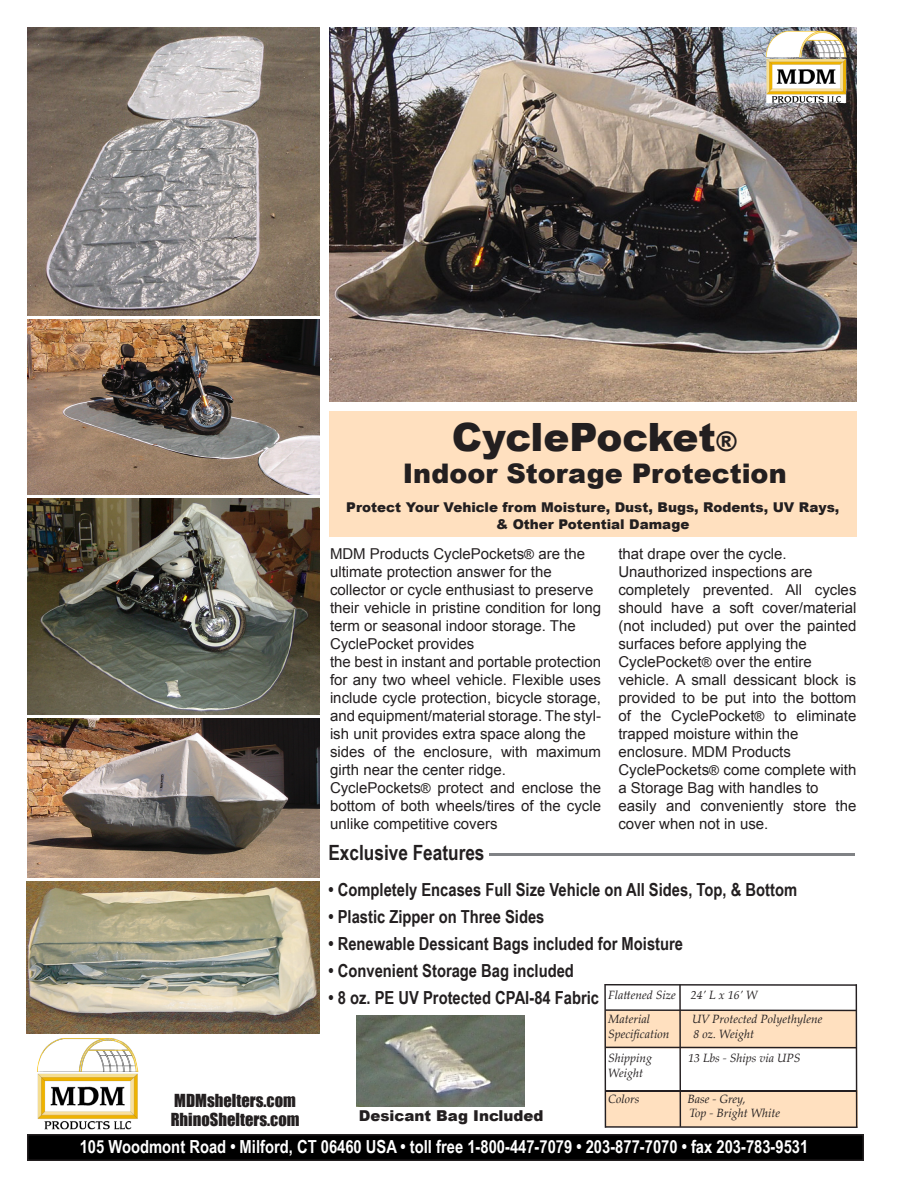
<style>
.page{position:relative;width:918px;height:1188px;background:#fff}
.page>*{position:absolute;margin:0;border:0;box-sizing:border-box;transform-origin:0 0}
.t1{font:900 39px "Arial";letter-spacing:-.01em;color:#231f20}
.t2{font:900 27px "Arial";color:#231f20}
.t3{font:700 21px "Arial Narrow";color:#231f20}
.t4{font:700 18px "Arial Narrow";color:#231f20}
.t5{font:700 18px "Arial Narrow";color:#fff}
.t6{font:16.5px "Impact";color:#231f20}
.t7{font:15px/18px "Arial";color:#231f20}
.t8{font:900 15px "Arial";color:#231f20}
.t9{font:900 13.5px "Arial";color:#231f20}
.t10{font:italic 12px "Palatino Linotype";color:#231f20}
.s1{font-size:27px}
.s2{font-size:13.5px}
</style>
<div class="page">
<div style="left:329px;top:411px;width:527px;height:126px;background:#ffe0bf"></div>
<div style="left:605px;top:1010px;width:252px;height:38px;background:#ffe0bf"></div>
<div style="left:605px;top:1090px;width:253px;height:37px;background:#ffe0bf"></div>
<hr style="left:679px;top:984px;width:2px;height:143px;background:#241f21">
<hr style="left:605px;top:1009px;width:252px;height:2px;background:#241f21">
<hr style="left:605px;top:1047px;width:252px;height:1px;background:#241f21">
<hr style="left:606px;top:1090px;width:251px;height:2px;background:#241f21">
<hr style="left:605px;top:984px;width:252px;height:2px;background:#241f21">
<hr style="left:606px;top:1126px;width:251px;height:2px;background:#241f21">
<hr style="left:604px;top:984px;width:2px;height:144px;background:#241f21">
<hr style="left:856px;top:984px;width:1px;height:144px;background:#241f21">
<img style="left:356px;top:1015px;width:168px;height:91px">
<img style="left:329px;top:27px;width:528px;height:374px">
<img style="left:37px;top:1038px;width:102px;height:92px">
<img style="left:766px;top:30px;width:80px;height:73px">
<img style="left:27px;top:881px;width:292px;height:152px">
<img style="left:27px;top:719px;width:293px;height:159px">
<img style="left:27px;top:319px;width:293px;height:175px">
<img style="left:27px;top:498px;width:293px;height:217px">
<img style="left:27px;top:27px;width:292px;height:289px">
<div style="left:28px;top:1135px;width:835px;height:25px;background:#000"></div>
<div style="left:27px;top:1134px;width:837px;height:27px;border:2px solid #231f20"></div>
<hr style="left:489px;top:854px;width:366px;height:2px;background:#808285">
<p class="t1" style="left:452px;top:409px;width:287px">CyclePocket<span class="s1">®</span></p>
<p class="t2" style="left:403px;top:454px;width:385px">Indoor Storage Protection</p>
<p class="t9" style="left:346px;top:498px;width:495px">Protect Your Vehicle from Moisture, Dust, Bugs, Rodents, UV Rays,</p>
<p class="t9" style="left:496px;top:514px;width:195px">&amp; Other Potential Damage</p>
<p class="t7" style="left:330px;top:545px;width:257px">MDM Products CyclePockets<span class="s2">®</span> are the</p>
<p class="t7" style="left:330px;top:563px;width:223px">ultimate protection answer for the</p>
<p class="t7" style="left:330px;top:581px;width:265px">collector or cycle enthusiast to preserve</p>
<p class="t7" style="left:330px;top:599px;width:273px">their vehicle in pristine condition for long term or seasonal indoor storage. The</p>
<p class="t7" style="left:330px;top:635px;width:146px">CyclePocket provides</p>
<p class="t7" style="left:330px;top:653px;width:273px;text-align:justify">the best in instant and portable protection for any two wheel vehicle. Flexible uses include cycle protection, bicycle storage, and equipment/material storage. The styl&shy;ish unit provides extra space along the</p>
<p class="t7" style="left:330px;top:743px;width:273px">sides of the enclosure, with maximum girth near the center ridge.</p>
<p class="t7" style="left:330px;top:779px;width:273px;text-align:justify">CyclePockets<span class="s2">®</span> protect and enclose the bottom of both wheels/tires of the cycle unlike competitive covers</p>
<p class="t7" style="left:618px;top:545px;width:170px">that drape over the cycle.</p>
<p class="t7" style="left:618px;top:563px;width:196px">Unauthorized inspections are</p>
<p class="t7" style="left:618px;top:581px;width:240px;text-align:justify">completely prevented. All cycles should have a soft cover/material (not included) put over the painted surfaces before applying the</p>
<p class="t7" style="left:618px;top:653px;width:195px">CyclePocket<span class="s2">®</span> over the entire</p>
<p class="t7" style="left:618px;top:671px;width:240px;text-align:justify">vehicle. A small dessicant block is provided to be put into the bottom of the CyclePocket<span class="s2">®</span> to eliminate trapped moisture within the</p>
<p class="t7" style="left:618px;top:743px;width:174px">enclosure. MDM Products</p>
<p class="t7" style="left:618px;top:761px;width:240px">CyclePockets<span class="s2">®</span> come complete with a Storage Bag with handles to</p>
<p class="t7" style="left:618px;top:797px;width:240px">easily and conveniently store the cover when not in use.</p>
<p class="t3" style="left:328px;top:836px;width:158px">Exclusive Features</p>
<p class="t4" style="left:328px;top:876px;width:470px">• Completely Encases Full Size Vehicle on All Sides, Top, &amp; Bottom</p>
<p class="t4" style="left:328px;top:903px;width:218px">• Plastic Zipper on Three Sides</p>
<p class="t4" style="left:328px;top:930px;width:356px">• Renewable Dessicant Bags included for Moisture</p>
<p class="t4" style="left:328px;top:957px;width:247px">• Convenient Storage Bag included</p>
<p class="t4" style="left:328px;top:984px;width:272px">• 8 oz. PE UV Protected CPAI-84 Fabric</p>
<p class="t10" style="left:608px;top:986px;width:69px">Flattened Size</p>
<p class="t10" style="left:691px;top:986px;width:68px">24’ L x 16’ W</p>
<p class="t10" style="left:608px;top:1011px;width:43px">Material</p>
<p class="t10" style="left:692px;top:1011px;width:132px">UV Protected Polyethylene</p>
<p class="t10" style="left:608px;top:1025px;width:63px">Specification</p>
<p class="t10" style="left:694px;top:1025px;width:62px">8 oz. Weight</p>
<p class="t10" style="left:608px;top:1050px;width:46px">Shipping</p>
<p class="t10" style="left:688px;top:1050px;width:114px">13 Lbs - Ships via UPS</p>
<p class="t10" style="left:608px;top:1064px;width:37px">Weight</p>
<p class="t10" style="left:608px;top:1090px;width:33px">Colors</p>
<p class="t10" style="left:687px;top:1090px;width:60px">Base - Grey,</p>
<p class="t10" style="left:689px;top:1104px;width:93px">Top - Bright White</p>
<p class="t5" style="left:80px;top:1133px;width:730px">105 Woodmont Road • Milford, CT 06460 USA • toll free 1-800-447-7079 • 203-877-7070 • fax 203-783-9531</p>
<p class="t6" style="left:174px;top:1087px;width:123px">MDMshelters.com</p>
<p class="t6" style="left:171px;top:1107px;width:130px">RhinoShelters.com</p>
<p class="t8" style="left:359px;top:1105px;width:186px">Desicant Bag Included</p>
</div>
